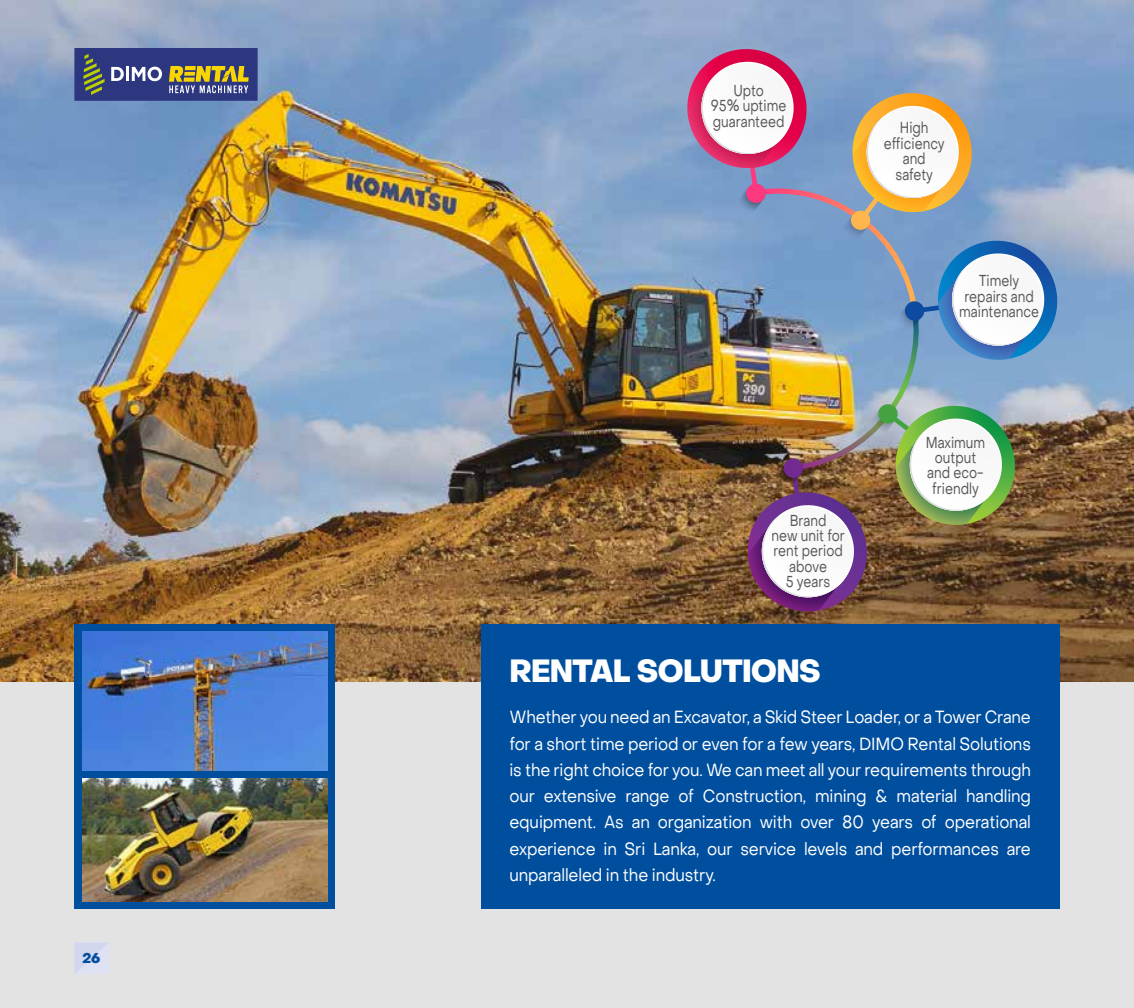
<style>
.page{position:relative;width:1134px;height:1008px;background:#fff}
.page>*{position:absolute;margin:0;border:0;box-sizing:border-box;transform-origin:0 0}
.t1{font:800 31.5px "Object Sans";letter-spacing:-.02em;color:#fff;scale:.95 1}
.t2{font:17.5px/26.2px "Object Sans";letter-spacing:-.01em;color:#fff;text-align:justify;scale:.9 1}
.t3{font:15.75px/15.4px "Object Sans";color:#575756;text-align:center;scale:.8 1}
.t4{font:800 14px "Object Sans";color:#004f9f}
</style>
<div class="page">
<div style="left:0;top:671px;width:1134px;height:337px;background:#e3e3e3"></div>
<svg style="left:74px;top:943px;width:34px;height:31px"></svg>
<img style="left:0;top:0;width:1134px;height:681px">
<div style="left:74px;top:48px;width:184px;height:53px;background:#2c3780"></div>
<svg style="left:83px;top:54px;width:22px;height:41px"></svg>
<svg style="left:111px;top:67px;width:13px;height:14px"></svg>
<hr style="left:126px;top:67px;width:3px;height:14px;background:#fff">
<svg style="left:132px;top:67px;width:30px;height:14px"></svg>
<svg style="left:169px;top:66px;width:80px;height:27px"></svg>
<img style="left:686px;top:49px;width:373px;height:566px">
<div style="left:481px;top:624px;width:579px;height:285px;background:#004f9f"></div>
<div style="left:74px;top:624px;width:261px;height:285px;background:#004f9f"></div>
<img style="left:82px;top:632px;width:246px;height:138px">
<img style="left:82px;top:778px;width:246px;height:123px">
<p class="t4" style="left:83px;top:949px;width:19px">26</p>
<p class="t3" style="left:711px;top:83px;width:96px">Upto<br>95% uptime guaranteed</p>
<p class="t3" style="left:884px;top:120px;width:77px">High efficiency and safety</p>
<p class="t3" style="left:959px;top:273px;width:102px">Timely repairs and maintenance</p>
<p class="t3" style="left:772px;top:512px;width:93px">Brand<br>new unit for rent period above<br>5 years</p>
<p class="t3" style="left:926px;top:434px;width:76px">Maximum output and eco&shy;friendly</p>
<h1 class="t1" style="left:509px;top:652px;width:329px">RENTAL SOLUTIONS</h1>
<p class="t2" style="left:509px;top:704px;width:581px">Whether you need an Excavator, a Skid Steer Loader, or a Tower Crane for a short time period or even for a few years, DIMO Rental Solutions is the right choice for you. We can meet all your requirements through our extensive range of Construction, mining &amp; material handling equipment. As an organization with over 80 years of operational experience in Sri Lanka, our service levels and performances are unparalleled in the industry.</p>
</div>
